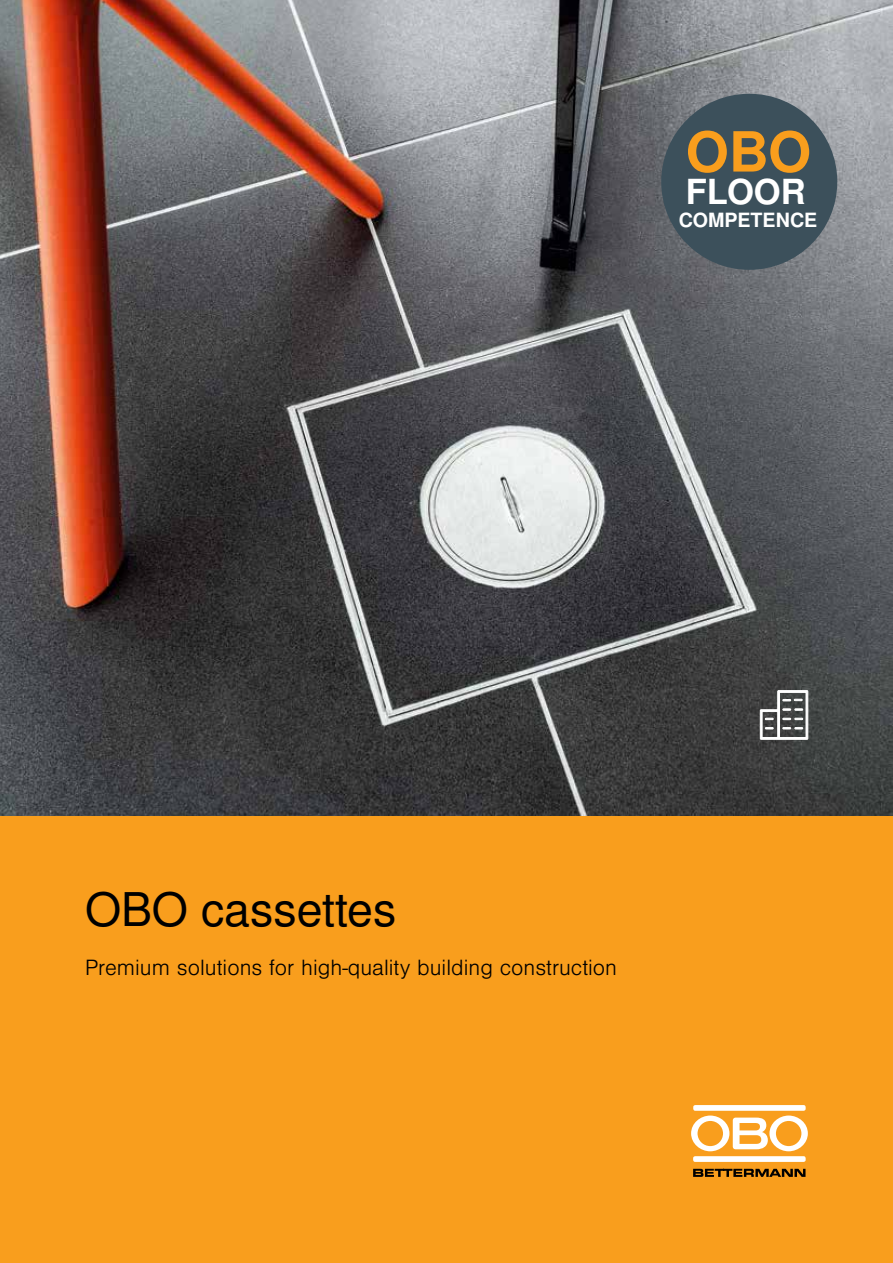
<style>
.page{position:relative;width:893px;height:1263px;background:#fff}
.page>*{position:absolute;margin:0;border:0;box-sizing:border-box;transform-origin:0 0}
.t1{font:700 55.35px "Nimbus San LOT";color:#f99e1d}
.t2{font:46.5px "Nimbus San LOT";color:#000}
.t3{font:700 34.65px "Nimbus San LOT";color:#fff}
.t4{font:300 21px "Nimbus San LOT";color:#000}
.t5{font:700 19.65px "Nimbus San LOT";color:#fff}
</style>
<div class="page">
<img style="left:0;top:0;width:893px;height:816px">
<div style="left:0;top:816px;width:893px;height:447px;background:#f99e1d"></div>
<svg style="left:760px;top:690px;width:48px;height:49px"></svg>
<div style="left:661px;top:94px;width:176px;height:176px;background:#3c505b;border-radius:50%"></div>
<div style="left:693px;top:1156px;width:113px;height:6px;background:#fff;border-radius:2px"></div>
<svg style="left:691px;top:1115px;width:117px;height:36px"></svg>
<div style="left:693px;top:1105px;width:113px;height:6px;background:#fff;border-radius:2px"></div>
<svg style="left:693px;top:1169px;width:112px;height:8px"></svg>
<h1 class="t1" style="left:686px;top:119px;width:127px">OBO</h1>
<h3 class="t3" style="left:686px;top:171px;width:122px">FLOOR</h3>
<p class="t5" style="left:679px;top:208px;width:140px">COMPETENCE</p>
<h2 class="t2" style="left:85px;top:882px;width:313px">OBO cassettes</h2>
<p class="t4" style="left:85px;top:955px;width:534px">Premium solutions for high-quality building construction</p>
</div>
